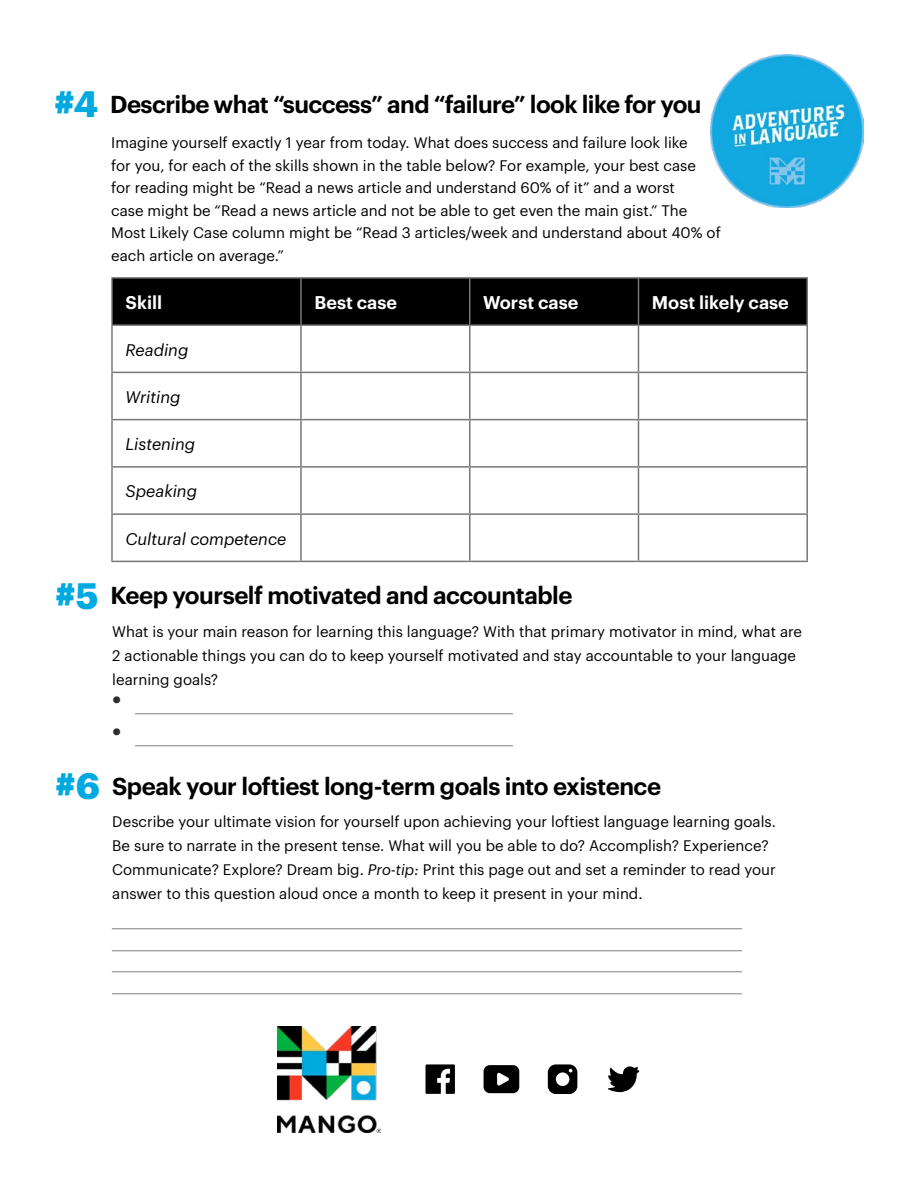
<style>
.page{position:relative;width:918px;height:1188px;background:#fff}
.page>*{position:absolute;margin:0;border:0;box-sizing:border-box;transform-origin:0 0}
.t1{font:30px/31.5px "Graphik";color:#2d2e2f}
.t2{font:600 24px "Graphik LCG";letter-spacing:-.02em;color:#000}
.t3{font:18px/21.6px "Minion Pro";color:#75797c;text-align:justify}
.t4{font:600 18px "Graphik LCG";color:#fff}
.t5{font:italic 16.5px "Graphik LCG";color:#000}
.t6{font:15px/22.5px "Graphik LCG";color:#000}
.s1{font-family:"Graphik";font-weight:700;font-size:36px;color:#00a9e0}
.s2{font-style:italic}
</style>
<div class="page">
<img style="left:278px;top:1026px;width:102px;height:106px">
<svg style="left:426px;top:1064px;width:29px;height:30px"></svg>
<svg style="left:484px;top:1065px;width:35px;height:28px"></svg>
<svg style="left:548px;top:1064px;width:29px;height:30px"></svg>
<svg style="left:608px;top:1066px;width:31px;height:26px"></svg>
<img style="left:710px;top:54px;width:154px;height:154px">
<div style="left:113px;top:279px;width:693px;height:45px;background:#000"></div>
<hr style="left:300px;top:279px;width:2px;height:45px;background:#75787b">
<hr style="left:469px;top:279px;width:1px;height:45px;background:#75787b">
<hr style="left:638px;top:279px;width:1px;height:45px;background:#75787b">
<hr style="left:300px;top:326px;width:2px;height:46px;background:#75787b">
<hr style="left:469px;top:326px;width:1px;height:46px;background:#75787b">
<hr style="left:638px;top:326px;width:1px;height:46px;background:#75787b">
<hr style="left:111px;top:372px;width:190px;height:1px;background:#75787b">
<hr style="left:301px;top:372px;width:169px;height:1px;background:#75787b">
<hr style="left:300px;top:373px;width:2px;height:46px;background:#75787b">
<hr style="left:470px;top:372px;width:168px;height:1px;background:#75787b">
<hr style="left:469px;top:373px;width:1px;height:46px;background:#75787b">
<hr style="left:638px;top:372px;width:170px;height:1px;background:#75787b">
<hr style="left:638px;top:373px;width:1px;height:46px;background:#75787b">
<hr style="left:111px;top:419px;width:190px;height:1px;background:#75787b">
<hr style="left:301px;top:419px;width:169px;height:1px;background:#75787b">
<hr style="left:300px;top:420px;width:2px;height:46px;background:#75787b">
<hr style="left:470px;top:419px;width:168px;height:1px;background:#75787b">
<hr style="left:469px;top:420px;width:1px;height:46px;background:#75787b">
<hr style="left:638px;top:419px;width:170px;height:1px;background:#75787b">
<hr style="left:638px;top:420px;width:1px;height:46px;background:#75787b">
<hr style="left:111px;top:466px;width:190px;height:2px;background:#75787b">
<hr style="left:301px;top:466px;width:169px;height:2px;background:#75787b">
<hr style="left:300px;top:468px;width:2px;height:45px;background:#75787b">
<hr style="left:470px;top:466px;width:168px;height:2px;background:#75787b">
<hr style="left:469px;top:468px;width:1px;height:45px;background:#75787b">
<hr style="left:638px;top:466px;width:170px;height:2px;background:#75787b">
<hr style="left:638px;top:468px;width:1px;height:45px;background:#75787b">
<hr style="left:111px;top:513px;width:190px;height:2px;background:#75787b">
<hr style="left:301px;top:513px;width:169px;height:2px;background:#75787b">
<hr style="left:300px;top:515px;width:2px;height:46px;background:#75787b">
<hr style="left:470px;top:513px;width:168px;height:2px;background:#75787b">
<hr style="left:469px;top:515px;width:1px;height:46px;background:#75787b">
<hr style="left:638px;top:513px;width:170px;height:2px;background:#75787b">
<hr style="left:638px;top:515px;width:1px;height:46px;background:#75787b">
<hr style="left:111px;top:561px;width:190px;height:1px;background:#75787b">
<hr style="left:301px;top:561px;width:169px;height:1px;background:#75787b">
<hr style="left:470px;top:561px;width:168px;height:1px;background:#75787b">
<hr style="left:638px;top:561px;width:170px;height:1px;background:#75787b">
<hr style="left:111px;top:277px;width:190px;height:2px;background:#75787b">
<hr style="left:111px;top:279px;width:2px;height:45px;background:#75787b">
<hr style="left:301px;top:277px;width:169px;height:2px;background:#75787b">
<hr style="left:470px;top:277px;width:168px;height:2px;background:#75787b">
<hr style="left:638px;top:277px;width:170px;height:2px;background:#75787b">
<hr style="left:806px;top:279px;width:2px;height:45px;background:#75787b">
<hr style="left:111px;top:324px;width:190px;height:2px;background:#75787b">
<hr style="left:301px;top:324px;width:169px;height:2px;background:#75787b">
<hr style="left:470px;top:324px;width:168px;height:2px;background:#75787b">
<hr style="left:638px;top:324px;width:170px;height:2px;background:#75787b">
<hr style="left:111px;top:326px;width:2px;height:46px;background:#75787b">
<hr style="left:806px;top:326px;width:2px;height:46px;background:#75787b">
<hr style="left:111px;top:373px;width:2px;height:46px;background:#75787b">
<hr style="left:806px;top:373px;width:2px;height:46px;background:#75787b">
<hr style="left:111px;top:420px;width:2px;height:46px;background:#75787b">
<hr style="left:806px;top:420px;width:2px;height:46px;background:#75787b">
<hr style="left:111px;top:468px;width:2px;height:45px;background:#75787b">
<hr style="left:806px;top:468px;width:2px;height:45px;background:#75787b">
<hr style="left:111px;top:515px;width:2px;height:46px;background:#75787b">
<hr style="left:806px;top:515px;width:2px;height:46px;background:#75787b">
<p class="t2" style="left:54px;top:86px;width:649px"><span class="s1">#4</span> Describe what “success” and “failure” look like for you</p>
<p class="t6" style="left:111px;top:130px;width:611px">Imagine yourself exactly 1 year from today. What does success and failure look like<br>for you, for each of the skills shown in the table below? For example, your best case<br>for reading might be “Read a news article and understand 60% of it” and a worst<br>case might be “Read a news article and not be able to get even the main gist.” The Most Likely Case column might be “Read 3 articles/week and understand about 40% of each article on average.”</p>
<p class="t4" style="left:125px;top:289px;width:38px">Skill</p>
<p class="t4" style="left:314px;top:289px;width:84px">Best case</p>
<p class="t4" style="left:483px;top:289px;width:97px">Worst case</p>
<p class="t4" style="left:652px;top:289px;width:138px">Most likely case</p>
<p class="t5" style="left:125px;top:337px;width:64px">Reading</p>
<p class="t5" style="left:125px;top:384px;width:56px">Writing</p>
<p class="t5" style="left:125px;top:432px;width:71px">Listening</p>
<p class="t5" style="left:125px;top:479px;width:73px">Speaking</p>
<p class="t5" style="left:125px;top:526px;width:162px">Cultural competence</p>
<p class="t2" style="left:55px;top:577px;width:519px"><span class="s1">#5</span> Keep yourself motivated and accountable</p>
<p class="t6" style="left:112px;top:618px;width:691px;line-height:24px">What is your main reason for learning this language? With that primary motivator in mind, what are<br>2 actionable things you can do to keep yourself motivated and stay accountable to your language learning goals?</p>
<p class="t3" style="left:135px;top:696px;width:379px">__________________________________________</p>
<p class="t3" style="left:135px;top:727px;width:379px">__________________________________________</p>
<p class="t2" style="left:55px;top:768px;width:608px"><span class="s1">#6</span> Speak your loftiest long-term goals into existence</p>
<p class="t6" style="left:112px;top:808px;width:665px;line-height:24px">Describe your ultimate vision for yourself upon achieving your loftiest language learning goals.<br>Be sure to narrate in the present tense. What will you be able to do? Accomplish? Experience?<br>Communicate? Explore? Dream big. <span class="s2">Pro-tip:</span> Print this page out and set a reminder to read your answer to this question aloud once a month to keep it present in your mind.</p>
<p class="t3" style="left:112px;top:911px;width:632px">______________________________________________________________________ ______________________________________________________________________ ______________________________________________________________________ ______________________________________________________________________</p>
<h1 class="t1" style="left:112px;top:680px;width:12px">• •</h1>
</div>
